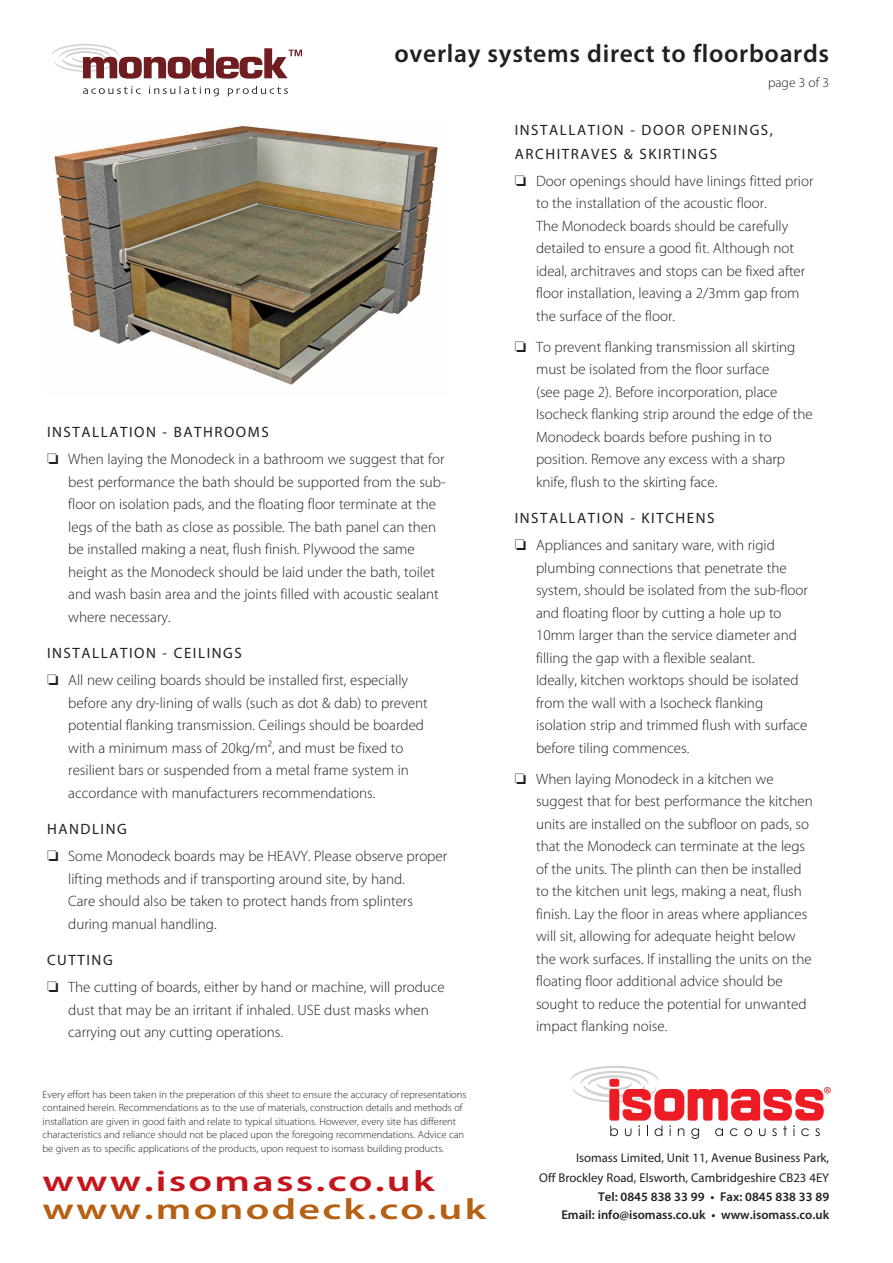
<style>
.page{position:relative;width:893px;height:1263px;background:#fff}
.page>*{position:absolute;margin:0;border:0;box-sizing:border-box;transform-origin:0 0}
.t1{font:600 29.4px "Myriad Pro";letter-spacing:.055em;color:#b56012;scale:1.43 1}
.t2{font:600 29.4px "Myriad Pro";letter-spacing:.055em;color:#c4151c;scale:1.43 1}
.t3{font:600 25.5px "Myriad Pro";letter-spacing:.025em;color:#231f20}
.t4{font:300 20.55px "Myriad Pro";color:#c4151c}
.t5{font:300 15px/22.5px "Myriad Pro";color:#231f20}
.t6{font:15px/24px "Myriad Pro";letter-spacing:.105em;color:#231f20}
.t7{font:300 13.5px "Myriad Pro";color:#231f20}
.t8{font:12.75px "Myriad Pro";color:#231f20}
.t9{font:600 12.75px/18px "Myriad Pro";color:#231f20;text-align:right}
.t10{font:300 10.5px/13.5px "Myriad Pro";color:#231f20}
.s1{font-weight:400}
</style>
<div class="page">
<svg style="left:570px;top:1066px;width:254px;height:73px"></svg>
<svg style="left:83px;top:86px;width:58px;height:8px"></svg>
<svg style="left:149px;top:86px;width:70px;height:10px"></svg>
<svg style="left:228px;top:86px;width:60px;height:10px"></svg>
<svg style="left:52px;top:44px;width:250px;height:35px"></svg>
<img style="left:54px;top:125px;width:384px;height:260px">
<h2 class="t3" style="left:394px;top:43px;width:436px">overlay systems direct to floorboards</h2>
<p class="t5" style="left:47px;top:420px;width:399px;line-height:26.7px"><span class="s1">INSTALLATION - BATHROOMS<br></span>❏ When laying the Monodeck in a bathroom we suggest that for</p>
<p class="t5" style="left:68px;top:472px;width:379px">best performance the bath should be supported from the sub&shy;floor on isolation pads, and the floating floor terminate at the legs of the bath as close as possible. The bath panel can then be installed making a neat, flush finish. Plywood the same height as the Monodeck should be laid under the bath, toilet and wash basin area and the joints filled with acoustic sealant where necessary.</p>
<p class="t5" style="left:47px;top:641px;width:363px;line-height:26.7px"><span class="s1">INSTALLATION - CEILINGS<br></span>❏ All new ceiling boards should be installed first, especially</p>
<p class="t5" style="left:68px;top:693px;width:361px">before any dry-lining of walls (such as dot &amp; dab) to prevent potential flanking transmission. Ceilings should be boarded with a minimum mass of 20kg/m², and must be fixed to resilient bars or suspended from a metal frame system in accordance with manufacturers recommendations.</p>
<p class="t5" style="left:47px;top:817px;width:402px;line-height:26.7px"><span class="s1">HANDLING<br></span>❏ Some Monodeck boards may be HEAVY. Please observe proper</p>
<p class="t5" style="left:68px;top:869px;width:346px">lifting methods and if transporting around site, by hand.<br>Care should also be taken to protect hands from splinters during manual handling.</p>
<p class="t5" style="left:47px;top:948px;width:399px;line-height:26.7px"><span class="s1">CUTTING<br></span>❏ The cutting of boards, either by hand or machine, will produce</p>
<p class="t5" style="left:68px;top:1000px;width:362px">dust that may be an irritant if inhaled. USE dust masks when carrying out any cutting operations.</p>
<p class="t10" style="left:43px;top:1088px;width:425px">Every effort has been taken in the preperation of this sheet to ensure the accuracy of representations contained herein. Recommendations as to the use of materials, construction details and methods of installation are given in good faith and relate to typical situations. However, every site has different characteristics and reliance should not be placed upon the foregoing recommendations. Advice can be given as to specific applications of the products, upon request to isomass building products.</p>
<p class="t7" style="left:768px;top:77px;width:63px">page 3 of 3</p>
<p class="t6" style="left:515px;top:119px;width:260px">INSTALLATION - DOOR OPENINGS,<br>ARCHITRAVES &amp; SKIRTINGS</p>
<p class="t5" style="left:536px;top:171px;width:279px;text-indent:-21px">❏ Door openings should have linings fitted prior to the installation of the acoustic floor.<br>The Monodeck boards should be carefully detailed to ensure a good fit. Although not ideal, architraves and stops can be fixed after floor installation, leaving a 2/3mm gap from the surface of the floor.</p>
<p class="t5" style="left:536px;top:337px;width:278px;text-indent:-21px">❏ To prevent flanking transmission all skirting must be isolated from the floor surface<br>(see page 2). Before incorporation, place Isocheck flanking strip around the edge of the Monodeck boards before pushing in to position. Remove any excess with a sharp knife, flush to the skirting face.</p>
<p class="t5" style="left:515px;top:506px;width:262px;line-height:26.7px"><span class="s1">INSTALLATION - KITCHENS<br></span>❏ Appliances and sanitary ware, with rigid</p>
<p class="t5" style="left:536px;top:558px;width:273px">plumbing connections that penetrate the system, should be isolated from the sub-floor and floating floor by cutting a hole up to 10mm larger than the service diameter and filling the gap with a flexible sealant.<br>Ideally, kitchen worktops should be isolated from the wall with a Isocheck flanking isolation strip and trimmed flush with surface before tiling commences.</p>
<p class="t5" style="left:536px;top:769px;width:278px;text-indent:-21px">❏ When laying Monodeck in a kitchen we suggest that for best performance the kitchen units are installed on the subfloor on pads, so that the Monodeck can terminate at the legs of the units. The plinth can then be installed to the kitchen unit legs, making a neat, flush finish. Lay the floor in areas where appliances will sit, allowing for adequate height below the work surfaces. If installing the units on the floating floor additional advice should be sought to reduce the potential for unwanted impact flanking noise.</p>
<h3 class="t4" style="left:823px;top:1086px;width:10px">®</h3>
<p class="t8" style="left:576px;top:1153px;width:255px">Isomass Limited, Unit 11, Avenue Business Park,</p>
<h1 class="t2" style="left:43px;top:1170px;width:276px">www.isomass.co.uk</h1>
<p class="t8" style="left:539px;top:1173px;width:291px">Off Brockley Road, Elsworth, Cambridgeshire CB23 4EY</p>
<h1 class="t1" style="left:43px;top:1198px;width:312px">www.monodeck.co.uk</h1>
<p class="t9" style="left:561px;top:1189px;width:269px">Tel: 0845 838 33 99 • Fax: 0845 838 33 89<br>Email: info@isomass.co.uk • www.isomass.co.uk</p>
</div>
